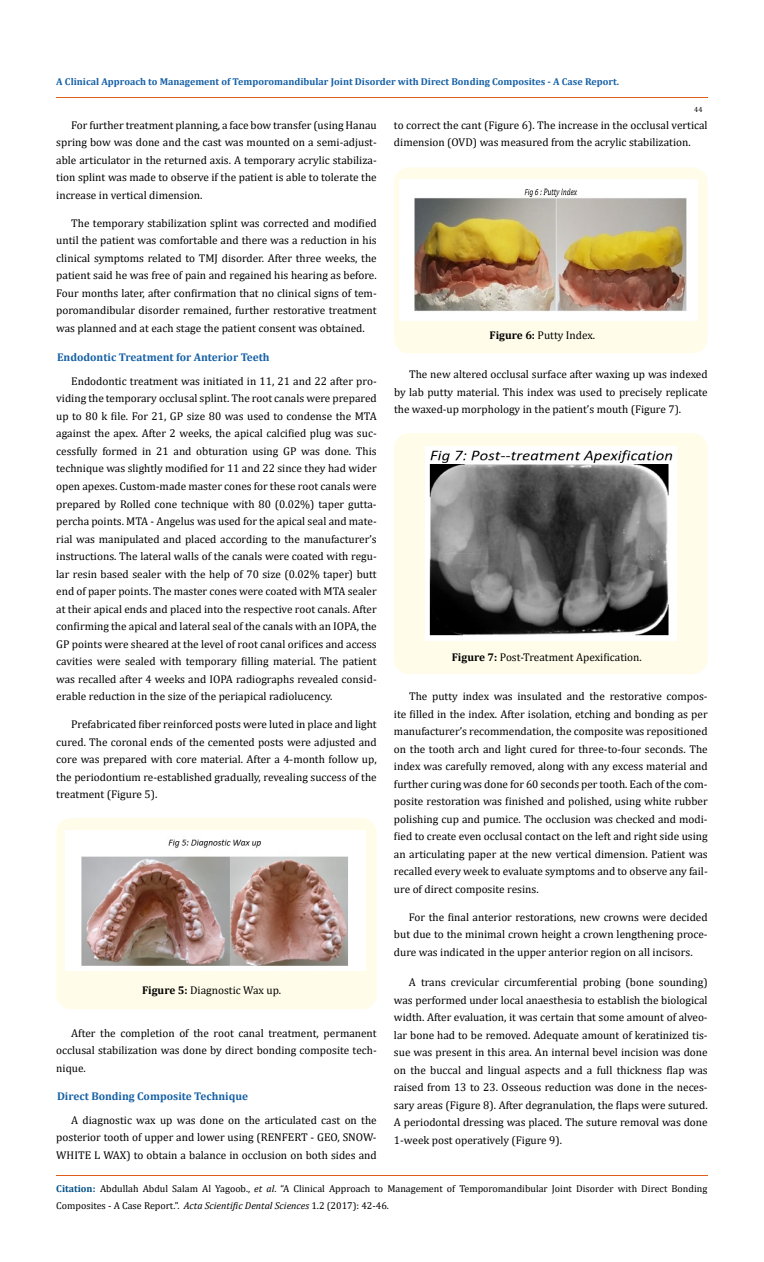
<style>
.page{position:relative;width:764px;height:1262px;background:#fff}
.page>*{position:absolute;margin:0;border:0;box-sizing:border-box;transform-origin:0 0}
.t1{font:11.25px/17.5px "Cambria";color:#000;text-align:justify}
.t2{font:700 11.25px "Cambria";color:#1560a6}
.t3{font:10px/17.5px "Cambria";color:#000}
.t4{font:700 10px "Cambria";color:#1560a6}
.t5{font:7.5px "Cambria";color:#000}
.s1{font-weight:700}
.s2{font-weight:700;color:#035089}
.s3{font-style:italic}
</style>
<div class="page">
<div style="left:56px;top:818px;width:321px;height:191px;background:#fffde9;border-radius:15px"></div>
<img style="left:65px;top:830px;width:300px;height:140px">
<div style="left:394px;top:167px;width:314px;height:186px;background:#fffde9;border-radius:15px"></div>
<img style="left:399px;top:179px;width:299px;height:141px">
<div style="left:394px;top:433px;width:314px;height:241px;background:#fffde9;border-radius:15px"></div>
<img style="left:426px;top:446px;width:250px;height:194px">
<hr style="left:56px;top:97px;width:652px;height:1px;background:#e05d1a">
<hr style="left:56px;top:1175px;width:652px;height:1px;background:#e05d1a">
<p class="t4" style="left:56px;top:75px;width:564px">A Clinical Approach to Management of Temporomandibular Joint Disorder with Direct Bonding Composites - A Case Report.</p>
<p class="t5" style="left:694px;top:105px;width:10px">44</p>
<p class="t1" style="left:56px;top:116px;width:322px;text-indent:15px">For further treatment planning, a face bow transfer (using Hanau spring bow was done and the cast was mounted on a semi-adjust&shy;able articulator in the returned axis. A temporary acrylic stabiliza&shy;tion splint was made to observe if the patient is able to tolerate the increase in vertical dimension.</p>
<p class="t1" style="left:56px;top:214px;width:322px;text-indent:15px">The temporary stabilization splint was corrected and modified until the patient was comfortable and there was a reduction in his clinical symptoms related to TMJ disorder. After three weeks, the patient said he was free of pain and regained his hearing as before.<br>Four months later, after confirmation that no clinical signs of tem&shy;poromandibular disorder remained, further restorative treatment was planned and at each stage the patient consent was obtained.</p>
<p class="t2" style="left:57px;top:349px;width:214px">Endodontic Treatment for Anterior Teeth</p>
<p class="t1" style="left:56px;top:372px;width:322px;text-indent:15px">Endodontic treatment was initiated in 11, 21 and 22 after pro&shy;viding the temporary occlusal splint. The root canals were prepared up to 80 k file. For 21, GP size 80 was used to condense the MTA against the apex. After 2 weeks, the apical calcified plug was suc&shy;cessfully formed in 21 and obturation using GP was done. This technique was slightly modified for 11 and 22 since they had wider open apexes. Custom-made master cones for these root canals were prepared by Rolled cone technique with 80 (0.02%) taper gutta&shy;percha points. MTA - Angelus was used for the apical seal and mate&shy;rial was manipulated and placed according to the manufacturer’s instructions. The lateral walls of the canals were coated with regu&shy;lar resin based sealer with the help of 70 size (0.02% taper) butt end of paper points. The master cones were coated with MTA sealer at their apical ends and placed into the respective root canals. After confirming the apical and lateral seal of the canals with an IOPA, the GP points were sheared at the level of root canal orifices and access cavities were sealed with temporary filling material. The patient was recalled after 4 weeks and IOPA radiographs revealed consid&shy;erable reduction in the size of the periapical radiolucency.</p>
<p class="t1" style="left:56px;top:715px;width:322px;text-indent:15px">Prefabricated fiber reinforced posts were luted in place and light cured. The coronal ends of the cemented posts were adjusted and core was prepared with core material. After a 4-month follow up, the periodontium re-established gradually, revealing success of the treatment (Figure 5).</p>
<p class="t1" style="left:142px;top:980px;width:141px"><span class="s1">Figure 5:</span> Diagnostic Wax up.</p>
<p class="t1" style="left:56px;top:1024px;width:322px;text-indent:15px">After the completion of the root canal treatment, permanent occlusal stabilization was done by direct bonding composite tech&shy;nique.</p>
<p class="t2" style="left:57px;top:1087px;width:193px">Direct Bonding Composite Technique</p>
<p class="t1" style="left:56px;top:1110px;width:322px;text-indent:15px">A diagnostic wax up was done on the articulated cast on the posterior tooth of upper and lower using (RENFERT - GEO, SNOW-WHITE L WAX) to obtain a balance in occlusion on both sides and</p>
<p class="t1" style="left:394px;top:116px;width:315px">to correct the cant (Figure 6). The increase in the occlusal vertical dimension (OVD) was measured from the acrylic stabilization.</p>
<p class="t1" style="left:489px;top:327px;width:107px"><span class="s1">Figure 6:</span> Putty Index.</p>
<p class="t1" style="left:394px;top:365px;width:315px;text-indent:15px">The new altered occlusal surface after waxing up was indexed by lab putty material. This index was used to precisely replicate the waxed-up morphology in the patient’s mouth (Figure 7).</p>
<p class="t1" style="left:452px;top:648px;width:192px"><span class="s1">Figure 7:</span> Post-Treatment Apexification.</p>
<p class="t1" style="left:394px;top:687px;width:315px;text-indent:15px">The putty index was insulated and the restorative compos&shy;ite filled in the index. After isolation, etching and bonding as per manufacturer’s recommendation, the composite was repositioned on the tooth arch and light cured for three-to-four seconds. The index was carefully removed, along with any excess material and further curing was done for 60 seconds per tooth. Each of the com&shy;posite restoration was finished and polished, using white rubber polishing cup and pumice. The occlusion was checked and modi&shy;fied to create even occlusal contact on the left and right side using an articulating paper at the new vertical dimension. Patient was recalled every week to evaluate symptoms and to observe any fail&shy;ure of direct composite resins.</p>
<p class="t1" style="left:394px;top:907px;width:315px;text-indent:15px">For the final anterior restorations, new crowns were decided but due to the minimal crown height a crown lengthening proce&shy;dure was indicated in the upper anterior region on all incisors.</p>
<p class="t1" style="left:394px;top:973px;width:315px;text-indent:15px">A trans crevicular circumferential probing (bone sounding) was performed under local anaesthesia to establish the biological width. After evaluation, it was certain that some amount of alveo&shy;lar bone had to be removed. Adequate amount of keratinized tis&shy;sue was present in this area. An internal bevel incision was done on the buccal and lingual aspects and a full thickness flap was raised from 13 to 23. Osseous reduction was done in the neces&shy;sary areas (Figure 8). After degranulation, the flaps were sutured.<br>A periodontal dressing was placed. The suture removal was done 1-week post operatively (Figure 9).</p>
<p class="t3" style="left:56px;top:1179px;width:652px"><span class="s2">Citation:</span> Abdullah Abdul Salam Al Yagoob., <span class="s3">et al</span>. “A Clinical Approach to Management of Temporomandibular Joint Disorder with Direct Bonding<br>Composites - A Case Report.”. <span class="s3">Acta Scientific Dental Sciences</span> 1.2 (2017): 42-46.</p>
</div>
